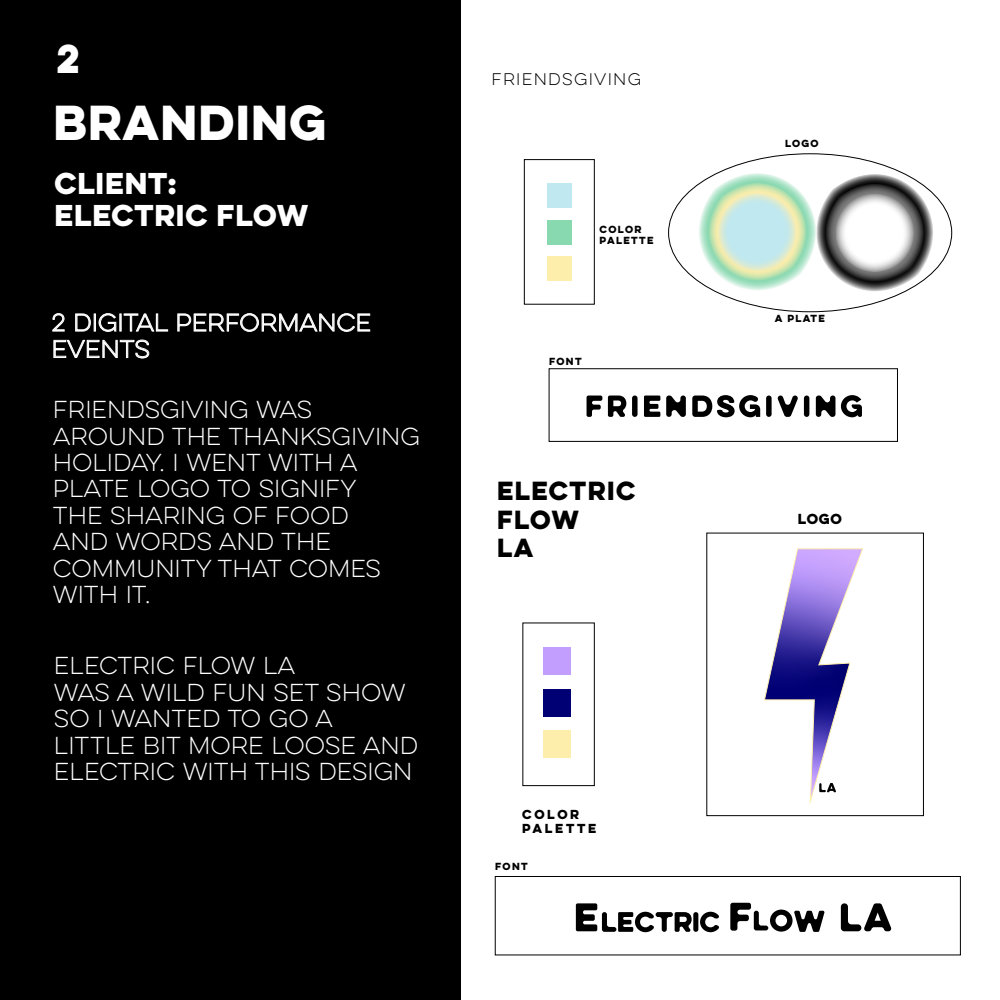
<style>
.page{position:relative;width:1000px;height:1000px;background:#fff}
.page>*{position:absolute;margin:0;border:0;box-sizing:border-box;transform-origin:0 0}
.t1{font:700 44px "Lulo Clean One";letter-spacing:-.2em;color:#fff}
.t2{font:700 36px "Lulo Clean One";color:#fff}
.t3{font:700 27px/32.4px "Lulo Clean One";letter-spacing:-.2em;color:#fff}
.t4{font:700 23.5px/28.2px "Lulo Clean One";letter-spacing:-.17em;color:#000}
.t5{font:22px/26.4px "Lulo Clean One";letter-spacing:-.2em;color:#fff}
.t6{font:15.1px "Lulo Clean One";letter-spacing:-.115em;color:#000}
.t7{font:700 13px "Lulo Clean One";color:#000}
.t8{font:700 11.7px/14px "Lulo Clean One";color:#000}
.t9{font:700 9.2px/11.1px "Lulo Clean One";letter-spacing:-.085em;color:#000}
</style>
<div class="page">
<div style="left:0;top:0;width:461px;height:1000px;background:#000"></div>
<div style="left:547px;top:183px;width:25px;height:25px;background:#c0e8f0"></div>
<div style="left:547px;top:220px;width:25px;height:25px;background:#88d8b0"></div>
<div style="left:547px;top:257px;width:25px;height:24px;background:#feeeac"></div>
<div style="left:524px;top:159px;width:71px;height:146px;border:1px solid #000"></div>
<svg style="left:699px;top:173px;width:234px;height:118px"></svg>
<svg style="left:836px;top:194px;width:78px;height:78px"></svg>
<div style="left:549px;top:368px;width:349px;height:74px;border:1px solid #000"></div>
<svg style="left:587px;top:396px;width:15px;height:21px"></svg>
<svg style="left:608px;top:396px;width:18px;height:21px"></svg>
<div style="left:632px;top:396px;width:6px;height:21px;background:#000;border-radius:3px"></div>
<svg style="left:644px;top:396px;width:16px;height:21px"></svg>
<svg style="left:666px;top:396px;width:20px;height:21px"></svg>
<svg style="left:692px;top:395px;width:68px;height:22px"></svg>
<div style="left:766px;top:396px;width:6px;height:21px;background:#000;border-radius:3px"></div>
<svg style="left:777px;top:396px;width:21px;height:21px"></svg>
<div style="left:804px;top:396px;width:5px;height:21px;background:#000;border-radius:3px"></div>
<svg style="left:816px;top:396px;width:19px;height:21px"></svg>
<svg style="left:841px;top:395px;width:21px;height:22px"></svg>
<svg style="left:52px;top:313px;width:13px;height:19px"></svg>
<svg style="left:75px;top:313px;width:42px;height:19px"></svg>
<svg style="left:123px;top:313px;width:46px;height:19px"></svg>
<svg style="left:177px;top:313px;width:194px;height:19px"></svg>
<svg style="left:53px;top:339px;width:97px;height:20px"></svg>
<div style="left:706px;top:533px;width:218px;height:283px;border:1px solid #000"></div>
<div style="left:544px;top:648px;width:27px;height:27px;background:#c29fff"></div>
<div style="left:544px;top:689px;width:27px;height:28px;background:#000074"></div>
<div style="left:544px;top:730px;width:27px;height:27px;background:#feeeac"></div>
<svg style="left:764px;top:548px;width:100px;height:257px"></svg>
<div style="left:522px;top:622px;width:73px;height:164px;border:1px solid #000"></div>
<div style="left:495px;top:876px;width:466px;height:79px;border:1px solid #000"></div>
<svg style="left:700px;top:912px;width:19px;height:20px"></svg>
<div style="left:693px;top:912px;width:5px;height:20px;background:#000;border-radius:3px"></div>
<svg style="left:841px;top:903px;width:51px;height:28px"></svg>
<svg style="left:576px;top:903px;width:116px;height:29px"></svg>
<svg style="left:730px;top:903px;width:95px;height:29px"></svg>
<h2 class="t2" style="left:56px;top:31px;width:33px">2</h2>
<h1 class="t1" style="left:53px;top:89px;width:284px">BRANDING</h1>
<p class="t3" style="left:55px;top:166px;width:261px">CLIENT:<br>ELECTRIC FLOW</p>
<p class="t5" style="left:52px;top:310px;width:325px">2 DIGITAL PERFORMANCE<br>EVENTS</p>
<p class="t5" style="left:53px;top:397px;width:373px">FRIENDSGIVING WAS<br>AROUND THE THANKSGIVING<br>HOLIDAY. I WENT WITH A<br>PLATE LOGO TO SIGNIFY<br>THE SHARING OF FOOD<br>AND WORDS AND THE<br>COMMUNITY THAT COMES<br>WITH IT.</p>
<p class="t5" style="left:54px;top:653px;width:370px">ELECTRIC FLOW LA<br>WAS A WILD FUN SET SHOW<br>SO I WANTED TO GO A<br>LITTLE BIT MORE LOOSE AND<br>ELECTRIC WITH THIS DESIGN</p>
<p class="t6" style="left:491px;top:69px;width:154px">FRIENDSGIVING</p>
<p class="t9" style="left:600px;top:223px;width:58px">COLOR<br>PALETTE</p>
<p class="t9" style="left:549px;top:356px;width:36px">FONT</p>
<p class="t4" style="left:497px;top:476px;width:145px">ELECTRIC<br>FLOW<br>LA</p>
<p class="t8" style="left:522px;top:807px;width:78px">COLOR<br>PALETTE</p>
<p class="t9" style="left:495px;top:861px;width:36px">FONT</p>
<p class="t9" style="left:785px;top:138px;width:37px">LOGO</p>
<p class="t9" style="left:775px;top:312px;width:54px">A PLATE</p>
<p class="t7" style="left:798px;top:509px;width:49px">LOGO</p>
</div>
